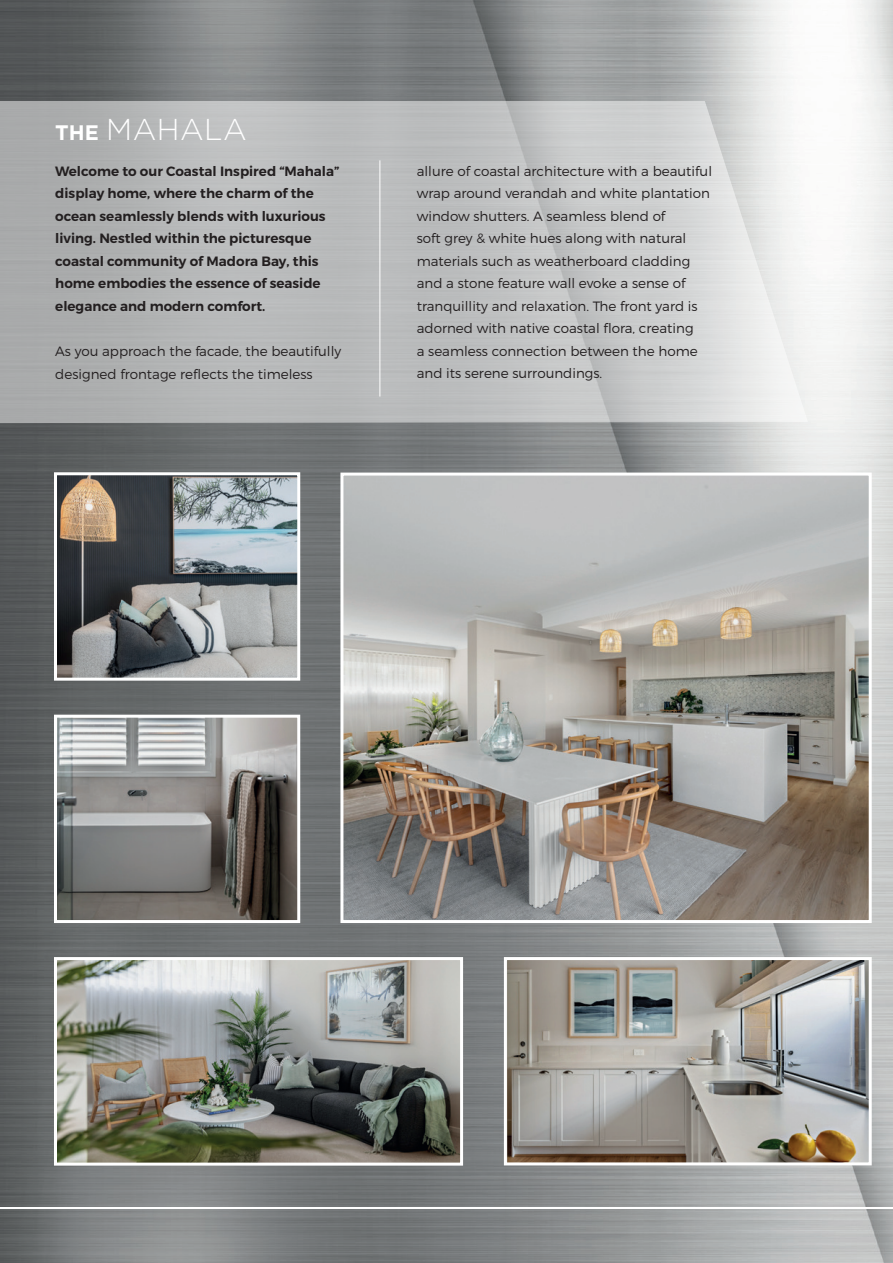
<style>
.page{position:relative;width:893px;height:1263px;background:#fff}
.page>*{position:absolute;margin:0;border:0;box-sizing:border-box;transform-origin:0 0}
.t1{font:300 30px "Gotham";letter-spacing:.015em;color:#fff}
.t2{font:13.5px/22.5px "Trueno Lt";color:#231f20}
.t3{font:13.5px/22.5px "Trueno S Bd";color:#231f20}
.s1{font-weight:700;font-size:21px}
</style>
<div class="page">
<div style="left:0;top:0;width:893px;height:1263px;background:#231f20;opacity:.75"></div>
<img style="left:58px;top:476px;width:238px;height:201px">
<div style="left:54px;top:472px;width:246px;height:209px;border:3px solid #fff"></div>
<img style="left:58px;top:719px;width:238px;height:200px">
<div style="left:54px;top:715px;width:246px;height:208px;border:3px solid #fff"></div>
<img style="left:344px;top:476px;width:524px;height:443px">
<div style="left:340px;top:472px;width:532px;height:451px;border:3px solid #fff"></div>
<img style="left:508px;top:961px;width:360px;height:200px">
<div style="left:504px;top:957px;width:368px;height:208px;border:3px solid #fff"></div>
<hr style="left:0;top:1208px;width:893px;height:1px;background:#fff">
<svg style="left:0;top:101px;width:808px;height:322px;fill:#bbbdbe"></svg>
<hr style="left:379px;top:160px;width:1px;height:236px;background:#fff">
<img style="left:58px;top:961px;width:401px;height:200px">
<div style="left:54px;top:957px;width:409px;height:208px;border:3px solid #fff"></div>
<h1 class="t1" style="left:55px;top:113px;width:193px"><span class="s1">THE</span> MAHALA</h1>
<p class="t3" style="left:55px;top:160px;width:286px">Welcome to our Coastal Inspired “Mahala” display home, where the charm of the ocean seamlessly blends with luxurious living. Nestled within the picturesque coastal community of Madora Bay, this home embodies the essence of seaside elegance and modern comfort.</p>
<p class="t2" style="left:55px;top:340px;width:287px">As you approach the facade, the beautifully designed frontage reflects the timeless</p>
<p class="t2" style="left:417px;top:159px;width:297px">allure of coastal architecture with a beautiful wrap around verandah and white plantation window shutters. A seamless blend of<br>soft grey &amp; white hues along with natural materials such as weatherboard cladding and a stone feature wall evoke a sense of tranquillity and relaxation. The front yard is adorned with native coastal flora, creating<br>a seamless connection between the home and its serene surroundings.</p>
</div>
